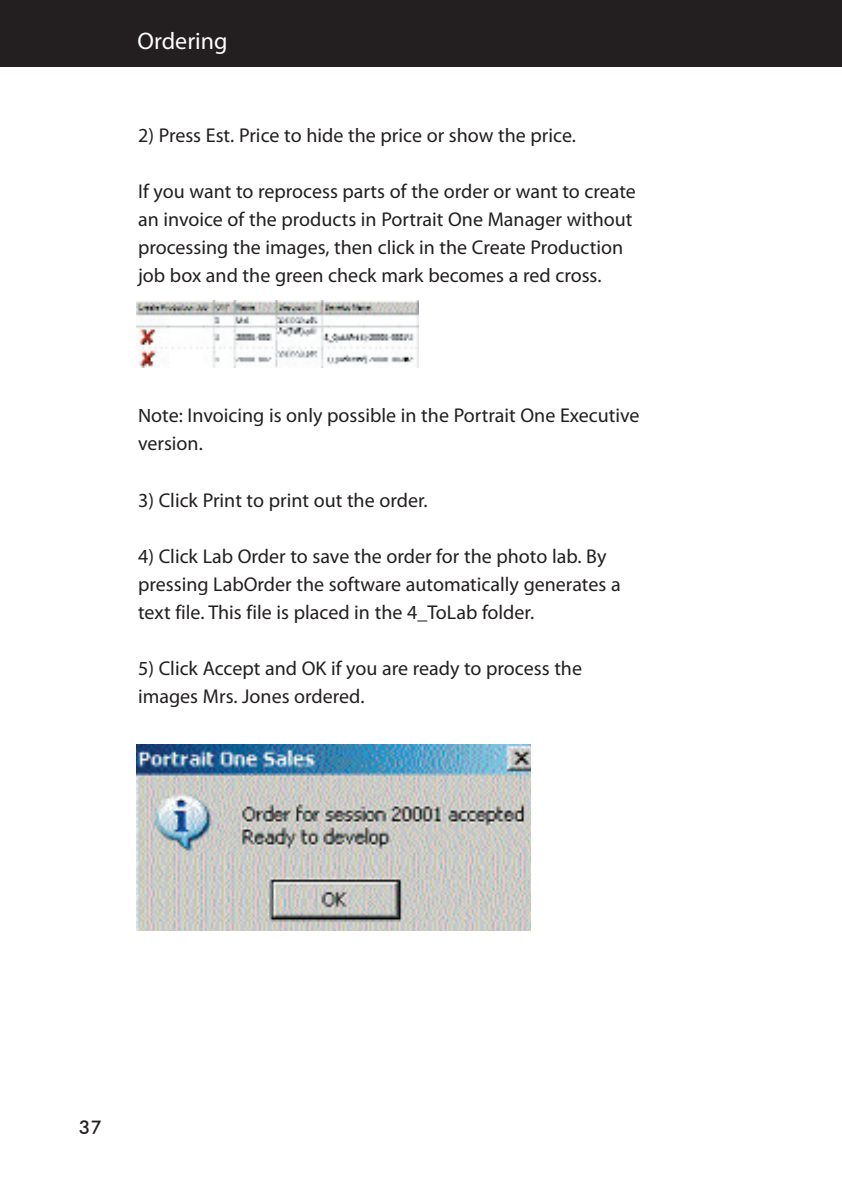
<style>
.page{position:relative;width:842px;height:1191px;background:#fff}
.page>*{position:absolute;margin:0;border:0;box-sizing:border-box;transform-origin:0 0}
.t1{font:24px "Myriad Pro";color:#fff}
.t2{font:20px/28px "Myriad Pro";color:#231f20}
.t3{font:500 19px "Futura BT";color:#231f20}
</style>
<div class="page">
<div style="left:0;top:0;width:842px;height:66px;background:#231f20"></div>
<img style="left:136px;top:300px;width:283px;height:67px">
<img style="left:136px;top:744px;width:394px;height:186px">
<p class="t1" style="left:138px;top:28px;width:91px">Ordering</p>
<p class="t2" style="left:138px;top:122px;width:439px">2) Press Est. Price to hide the price or show the price.</p>
<p class="t2" style="left:138px;top:178px;width:499px">If you want to reprocess parts of the order or want to create an invoice of the products in Portrait One Manager without processing the images, then click in the Create Production job box and the green check mark becomes a red cross.</p>
<p class="t2" style="left:138px;top:402px;width:503px">Note: Invoicing is only possible in the Portrait One Executive version.</p>
<p class="t2" style="left:138px;top:486px;width:291px">3) Click Print to print out the order.</p>
<p class="t2" style="left:138px;top:542px;width:484px">4) Click Lab Order to save the order for the photo lab. By pressing LabOrder the software automatically generates a text file. This file is placed in the 4_ToLab folder.</p>
<p class="t2" style="left:138px;top:654px;width:445px">5) Click Accept and OK if you are ready to process the images Mrs. Jones ordered.</p>
<p class="t3" style="left:79px;top:1115px;width:25px">37</p>
</div>
